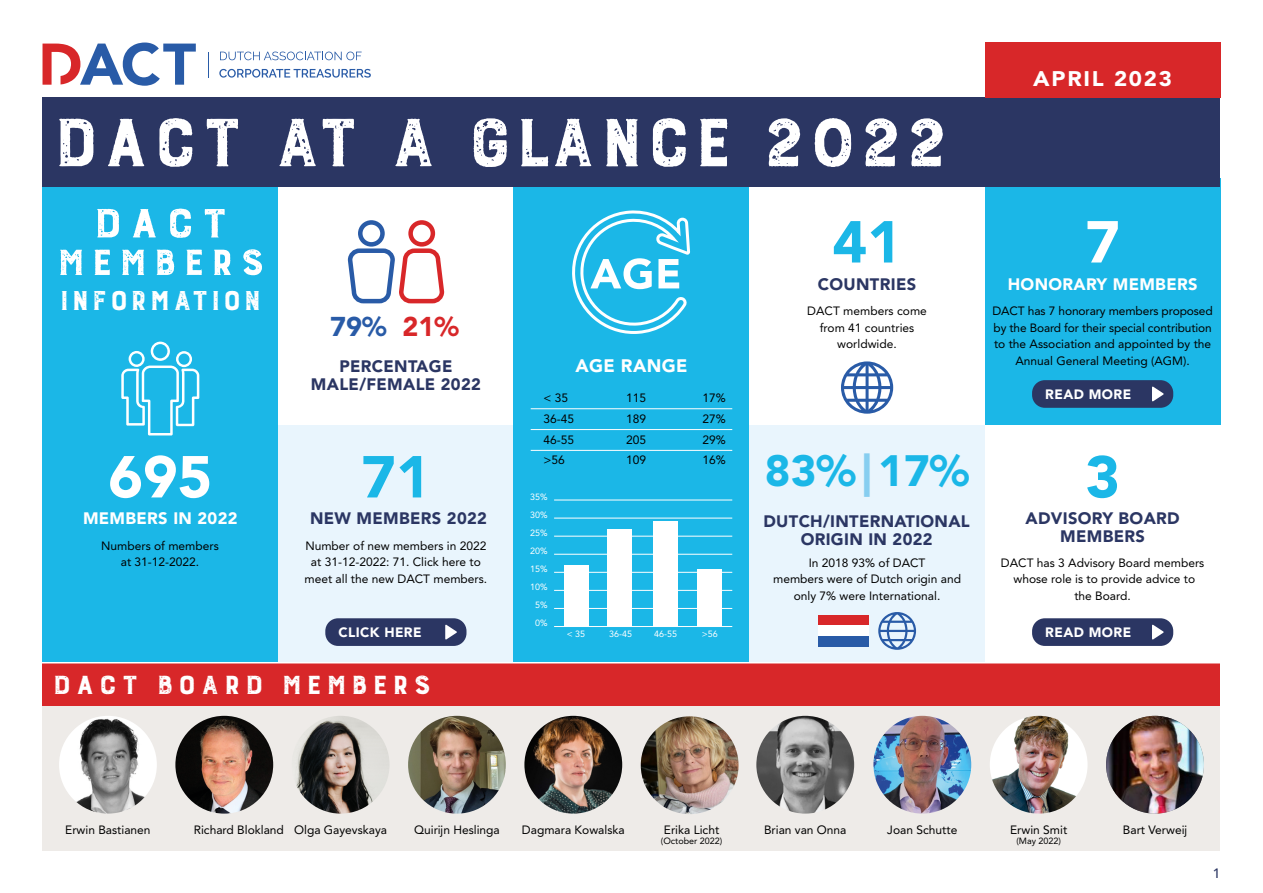
<style>
.page{position:relative;width:1263px;height:893px;background:#fff}
.page>*{position:absolute;margin:0;border:0;box-sizing:border-box;transform-origin:0 0}
.t1{font:700 90px "Burford Rustic";color:#fff}
.t2{font:900 58.5px "Avenir LT Pro";color:#1bb7e7}
.t3{font:900 58.5px "Avenir LT Pro";color:#fff}
.t4{font:700 54px "Burford Rustic";color:#fff;scale:1.06 1}
.t5{font:700 48px "Burford Rustic";letter-spacing:.08em;color:#fff;scale:1.06 1}
.t6{font:900 43.5px "Avenir LT Pro";color:#1bb7e7}
.t7{font:700 36px "Burford Rustic";letter-spacing:.03em;color:#fff}
.t8{font:700 34.5px "Burford Rustic";letter-spacing:.08em;color:#fff;scale:1.06 1}
.t9{font:900 27px "Avenir LT Pro";color:#295ba7}
.t10{font:900 21px "Avenir LT Pro";letter-spacing:.08em;color:#fff;scale:1.06 1}
.t11{font:900 18px "Avenir LT Pro";letter-spacing:.02em;color:#fff}
.t12{font:900 16.5px/18px "Avenir LT Pro";letter-spacing:.02em;color:#2b3663;text-align:center}
.t13{font:900 16.5px "Avenir LT Pro";letter-spacing:.02em;color:#fff}
.t14{font:900 13.5px "Avenir LT Pro";letter-spacing:.03em;color:#fff}
.t15{font:500 13.5px "Avenir LT Pro";color:#2b3663}
.t16{font:12px/16.5px "Avenir LT Pro";color:#000;text-align:center}
.t17{font:9px/18px "Avenir LT Pro";color:#fff;text-align:center}
.t18{font:9px "Avenir LT Pro";color:#000}
.s1{color:#d82729}
.s2{color:#87cef0}
</style>
<div class="page">
<div style="left:43px;top:685px;width:1177px;height:165px;background:#eeebe8"></div>
<img style="left:641px;top:716px;width:97px;height:98px;border-radius:49px">
<div style="left:985px;top:179px;width:235px;height:246px;background:#1bb7e7"></div>
<div style="left:749px;top:425px;width:236px;height:254px;background:#e9f5fd"></div>
<div style="left:1032px;top:380px;width:141px;height:28px;background:#2b3663;border-radius:13px"></div>
<svg style="left:1152px;top:387px;width:11px;height:14px"></svg>
<svg style="left:841px;top:361px;width:52px;height:53px"></svg>
<hr style="left:865px;top:364px;width:3px;height:48px;background:#295ba7">
<div style="left:278px;top:425px;width:236px;height:254px;background:#e9f5fd"></div>
<div style="left:43px;top:174px;width:235px;height:502px;background:#1bb7e7"></div>
<div style="left:514px;top:172px;width:235px;height:506px;background:#1bb7e7"></div>
<svg style="left:43px;top:43px;width:153px;height:43px"></svg>
<svg style="left:220px;top:52px;width:142px;height:8px"></svg>
<svg style="left:219px;top:69px;width:152px;height:9px"></svg>
<svg style="left:208px;top:52px;width:1px;height:26px"></svg>
<div style="left:43px;top:98px;width:1177px;height:89px;background:#2b3663"></div>
<div style="left:985px;top:43px;width:235px;height:55px;background:#d82729"></div>
<img style="left:990px;top:716px;width:97px;height:98px;border-radius:49px">
<img style="left:873px;top:716px;width:98px;height:98px;border-radius:49px">
<img style="left:756px;top:716px;width:98px;height:98px;border-radius:49px">
<img style="left:524px;top:716px;width:98px;height:98px;border-radius:49px">
<img style="left:408px;top:716px;width:98px;height:98px;border-radius:49px">
<img style="left:292px;top:716px;width:98px;height:98px;border-radius:49px">
<img style="left:175px;top:716px;width:98px;height:98px;border-radius:49px">
<img style="left:59px;top:716px;width:98px;height:98px;border-radius:49px">
<svg style="left:121px;top:342px;width:78px;height:93px"></svg>
<div style="left:43px;top:663px;width:1177px;height:43px;background:#d82729"></div>
<div style="left:325px;top:618px;width:141px;height:28px;background:#2b3663;border-radius:13px"></div>
<svg style="left:445px;top:625px;width:12px;height:14px"></svg>
<div style="left:1032px;top:618px;width:141px;height:28px;background:#2b3663;border-radius:13px"></div>
<svg style="left:1152px;top:625px;width:11px;height:14px"></svg>
<svg style="left:347px;top:220px;width:98px;height:84px"></svg>
<svg style="left:572px;top:211px;width:119px;height:123px"></svg>
<hr style="left:531px;top:408px;width:201px;height:1px;background:#fff">
<hr style="left:531px;top:429px;width:201px;height:1px;background:#fff">
<hr style="left:531px;top:450px;width:201px;height:1px;background:#fff">
<hr style="left:554px;top:500px;width:178px;height:1px;background:#fff">
<hr style="left:554px;top:554px;width:178px;height:1px;background:#fff">
<hr style="left:554px;top:518px;width:178px;height:1px;background:#fff">
<hr style="left:554px;top:572px;width:178px;height:1px;background:#fff">
<hr style="left:554px;top:608px;width:178px;height:1px;background:#fff">
<hr style="left:554px;top:536px;width:178px;height:1px;background:#fff">
<hr style="left:554px;top:590px;width:178px;height:1px;background:#fff">
<hr style="left:554px;top:626px;width:178px;height:1px;background:#fff">
<div style="left:564px;top:565px;width:24px;height:61px;background:#fff"></div>
<div style="left:653px;top:521px;width:25px;height:105px;background:#fff"></div>
<div style="left:607px;top:529px;width:25px;height:97px;background:#fff"></div>
<div style="left:697px;top:569px;width:24px;height:57px;background:#fff"></div>
<hr style="left:11px;top:662px;width:1252px;height:1px;background:#fff">
<div style="left:818px;top:616px;width:50px;height:10px;background:#d82729"></div>
<div style="left:818px;top:626px;width:50px;height:10px;background:#fff"></div>
<div style="left:818px;top:636px;width:50px;height:10px;background:#295ba7"></div>
<svg style="left:878px;top:612px;width:38px;height:38px"></svg>
<img style="left:1106px;top:716px;width:98px;height:98px;border-radius:49px">
<h1 class="t1" style="left:51px;top:96px;width:540px">DACT at a Glance</h1>
<h1 class="t1" style="left:760px;top:96px;width:190px">2022</h1>
<h3 class="t10" style="left:1033px;top:66px;width:132px">APRIL 2023</h3>
<h3 class="t4" style="left:92px;top:195px;width:130px">DACT</h3>
<h3 class="t5" style="left:56px;top:237px;width:199px">MEMBERS</h3>
<h3 class="t7" style="left:59px;top:281px;width:204px">INFORMATION</h3>
<h2 class="t3" style="left:108px;top:442px;width:105px">695</h2>
<h3 class="t13" style="left:83px;top:508px;width:156px">MEMBERS IN 2022</h3>
<p class="t16" style="left:101px;top:537px;width:119px">Numbers of members at 31-12-2022.</p>
<h2 class="t2" style="left:832px;top:207px;width:71px">41</h2>
<h3 class="t12" style="left:818px;top:275px;width:100px">COUNTRIES</h3>
<h2 class="t3" style="left:1085px;top:207px;width:36px">7</h2>
<h3 class="t13" style="left:1008px;top:274px;width:191px">HONORARY MEMBERS</h3>
<p class="t16" style="left:807px;top:303px;width:121px">DACT members come from 41 countries worldwide.</p>
<p class="t16" style="left:992px;top:303px;width:222px">DACT has 7 honorary members proposed by the Board for their special contribution to the Association and appointed by the Annual General Meeting (AGM).</p>
<h3 class="t9" style="left:330px;top:310px;width:130px">79% <span class="s1">21%</span></h3>
<h3 class="t12" style="left:339px;top:357px;width:115px">PERCENTAGE</h3>
<h3 class="t11" style="left:575px;top:355px;width:113px">AGE RANGE</h3>
<h3 class="t12" style="left:311px;top:375px;width:171px">MALE/FEMALE 2022</h3>
<p class="t14" style="left:1045px;top:386px;width:87px">READ MORE</p>
<p class="t16" style="left:543px;top:390px;width:26px">&lt; 35</p>
<p class="t16" style="left:626px;top:390px;width:22px">115</p>
<p class="t16" style="left:702px;top:390px;width:25px">17%</p>
<p class="t16" style="left:543px;top:410px;width:32px">36-45</p>
<p class="t16" style="left:626px;top:410px;width:22px">189</p>
<p class="t16" style="left:702px;top:410px;width:25px">27%</p>
<p class="t16" style="left:543px;top:431px;width:32px">46-55</p>
<p class="t16" style="left:626px;top:431px;width:22px">205</p>
<p class="t16" style="left:702px;top:431px;width:25px">29%</p>
<p class="t16" style="left:543px;top:452px;width:23px">&gt;56</p>
<p class="t16" style="left:626px;top:452px;width:22px">109</p>
<p class="t16" style="left:702px;top:452px;width:25px">16%</p>
<h3 class="t6" style="left:765px;top:445px;width:206px">83% <span class="s2">|</span> 17%</h3>
<h2 class="t2" style="left:1085px;top:442px;width:36px">3</h2>
<h2 class="t2" style="left:361px;top:442px;width:71px">71</h2>
<h3 class="t12" style="left:310px;top:509px;width:178px">NEW MEMBERS 2022</h3>
<p class="t16" style="left:304px;top:537px;width:184px">Number of new members in 2022 at 31-12-2022: 71. Click here to meet all the new DACT members.</p>
<p class="t17" style="left:530px;top:488px;width:19px">35%<br>30%<br>25%<br>20%<br>15%<br>10%<br>5%<br>0%</p>
<h3 class="t12" style="left:1025px;top:509px;width:156px">ADVISORY BOARD<br>MEMBERS</h3>
<h3 class="t12" style="left:763px;top:512px;width:208px">DUTCH/INTERNATIONAL<br>ORIGIN IN 2022</h3>
<p class="t16" style="left:773px;top:554px;width:189px">In 2018 93% of DACT<br>members were of Dutch origin and only 7% were International.</p>
<p class="t16" style="left:1001px;top:554px;width:205px">DACT has 3 Advisory Board members whose role is to provide advice to<br>the Board.</p>
<p class="t14" style="left:338px;top:624px;width:85px">CLICK HERE</p>
<p class="t14" style="left:1045px;top:624px;width:87px">READ MORE</p>
<p class="t17" style="left:567px;top:625px;width:20px">&lt; 35</p>
<p class="t17" style="left:609px;top:625px;width:25px">36-45</p>
<p class="t17" style="left:654px;top:625px;width:25px">46-55</p>
<p class="t17" style="left:702px;top:625px;width:18px">&gt;56</p>
<h3 class="t8" style="left:52px;top:667px;width:360px">DACT BOARD MEMBERS</h3>
<p class="t16" style="left:65px;top:821px;width:87px">Erwin Bastianen</p>
<p class="t16" style="left:194px;top:821px;width:195px">Richard Blokland Olga Gayevskaya</p>
<p class="t16" style="left:414px;top:821px;width:87px">Quirijn Heslinga</p>
<p class="t16" style="left:522px;top:821px;width:104px">Dagmara Kowalska</p>
<p class="t16" style="left:1010px;top:821px;width:59px">Erwin Smit</p>
<p class="t18" style="left:1016px;top:836px;width:46px">(May 2022)</p>
<p class="t16" style="left:664px;top:821px;width:57px">Erika Licht</p>
<p class="t18" style="left:661px;top:836px;width:63px">(October 2022)</p>
<p class="t16" style="left:764px;top:821px;width:84px">Brian van Onna</p>
<p class="t16" style="left:887px;top:821px;width:72px">Joan Schutte</p>
<p class="t16" style="left:1123px;top:821px;width:66px">Bart Verweij</p>
<p class="t15" style="left:1213px;top:865px;width:9px">1</p>
</div>
